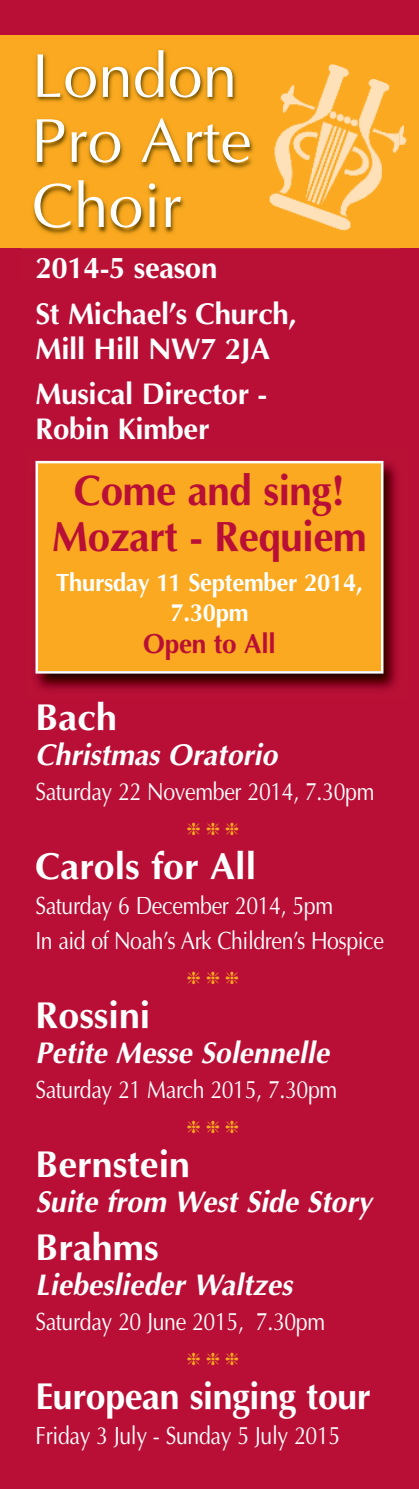
<style>
.page{position:relative;width:419px;height:1489px;background:#fff}
.page>*{position:absolute;margin:0;border:0;box-sizing:border-box;transform-origin:0 0}
.t1{font:62.5px/65px "Optima";color:#fff}
.t2{font:700 42.5px/45px "Optima";letter-spacing:-.01em;color:#b90f36;text-align:center;scale:.95 1}
.t3{font:700 37.5px "Optima";color:#fff}
.t4{font:700 37.5px "Optima";color:#fff;scale:.95 1}
.t5{font:italic 700 30px "Optima";color:#fff;scale:.95 1}
.t6{font:700 30px/45.8px "Optima";letter-spacing:-.01em;color:#fff}
.t7{font:700 27.5px "Optima";letter-spacing:-.01em;color:#b90f36;scale:.95 1}
.t8{font:25px/35px "Optima";letter-spacing:-.015em;color:#fff;scale:.85 1}
.t9{font:700 25px/30px "Optima";letter-spacing:-.01em;color:#fff;text-align:center;scale:.95 1}
.t10{font:17.5px "Zapf Dingbats ITC";color:#faa920}
</style>
<div class="page">
<div style="left:0;top:0;width:418px;height:1488px;background:#b90f36"></div>
<div style="left:0;top:35px;width:418px;height:213px;background:#faa920"></div>
<img style="left:21px;top:49px;width:378px;height:200px">
<img style="left:35px;top:460px;width:362px;height:230px">
<div style="left:38px;top:463px;width:342px;height:208px;background:#faa920"></div>
<div style="left:35px;top:461px;width:348px;height:212px;border:2px solid #fff"></div>
<img style="left:399px;top:125px;width:8px;height:22px">
<img style="left:248px;top:51px;width:151px;height:190px">
<h1 class="t1" style="left:32px;top:43px;width:221px">London<br>Pro Arte<br>Choir</h1>
<p class="t6" style="left:35px;top:245px;width:262px">2014-5 season<br>St Michael’s Church,</p>
<p class="t6" style="left:35px;top:325px;width:236px">Mill Hill NW7 2JA<br>Musical Director -</p>
<p class="t6" style="left:35px;top:406px;width:175px">Robin Kimber</p>
<h2 class="t2" style="left:52px;top:468px;width:332px">Come and sing!<br>Mozart - Requiem</h2>
<p class="t9" style="left:56px;top:567px;width:323px">Thursday 11 September 2014,<br>7.30pm</p>
<p class="t7" style="left:143px;top:627px;width:141px">Open to All</p>
<h3 class="t3" style="left:35px;top:695px;width:83px">Bach</h3>
<p class="t5" style="left:35px;top:737px;width:256px">Christmas Oratorio</p>
<p class="t8" style="left:35px;top:774px;width:399px">Saturday 22 November 2014, 7.30pm</p>
<p class="t10" style="left:187px;top:819px;width:54px">❈❈❈</p>
<h3 class="t3" style="left:35px;top:844px;width:222px">Carols for All</h3>
<p class="t8" style="left:35px;top:888px;width:411px">Saturday 6 December 2014, 5pm<br>In aid of Noah’s Ark Children’s Hospice</p>
<p class="t10" style="left:187px;top:967px;width:54px">❈❈❈</p>
<h3 class="t3" style="left:35px;top:993px;width:116px">Rossini</h3>
<p class="t5" style="left:35px;top:1035px;width:310px">Petite Messe Solennelle</p>
<p class="t8" style="left:35px;top:1071px;width:356px">Saturday 21 March 2015, 7.30pm</p>
<p class="t10" style="left:187px;top:1116px;width:54px">❈❈❈</p>
<h3 class="t3" style="left:35px;top:1142px;width:156px">Bernstein</h3>
<p class="t5" style="left:35px;top:1184px;width:355px">Suite from West Side Story</p>
<h3 class="t3" style="left:35px;top:1224px;width:124px">Brahms</h3>
<p class="t5" style="left:35px;top:1266px;width:271px">Liebeslieder Waltzes</p>
<p class="t8" style="left:35px;top:1303px;width:342px">Saturday 20 June 2015, 7.30pm</p>
<p class="t10" style="left:187px;top:1348px;width:54px">❈❈❈</p>
<h3 class="t4" style="left:35px;top:1373px;width:354px">European singing tour</h3>
<p class="t8" style="left:35px;top:1417px;width:359px">Friday 3 July - Sunday 5 July 2015</p>
</div>
